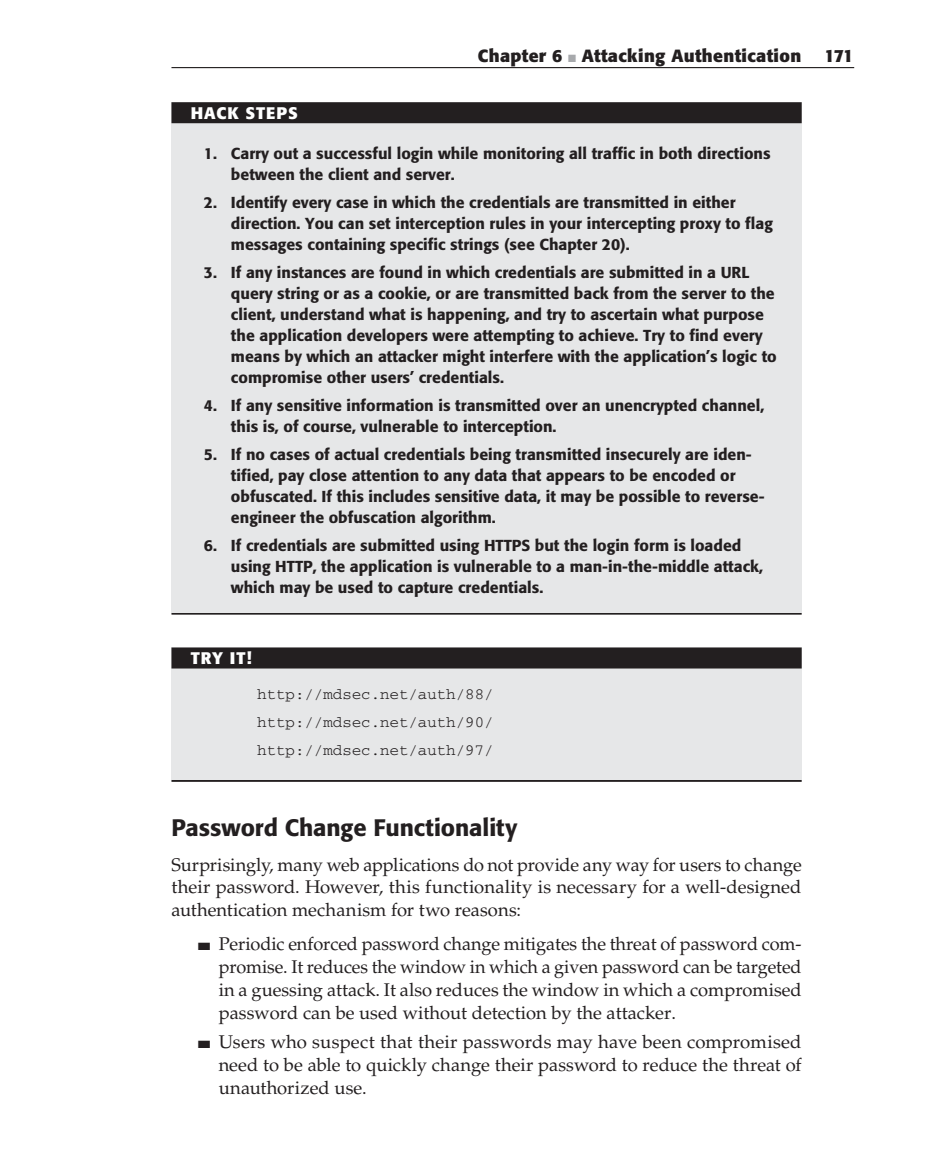
<style>
.page{position:relative;width:928px;height:1166px;background:#fff}
.page>*{position:absolute;margin:0;border:0;box-sizing:border-box;transform-origin:0 0}
.t1{font:500 23.62px "Formata";letter-spacing:-.005em;color:#231f20}
.t2{font:18.38px/22.8px "Palatino";color:#231f20;text-align:justify}
.t3{font:700 17.5px "Formata";letter-spacing:.02em;color:#231f20}
.t4{font:700 16.62px "Formata";letter-spacing:.065em;color:#fff}
.t5{font:500 15.75px/21px "Formata";color:#231f20}
.t6{font:15.75px/28px "Wiley Code";color:#231f20;text-align:justify}
.s1{color:#a7a9ac}
</style>
<div class="page">
<hr style="left:171px;top:67px;width:683px;height:1px;background:#231f20">
<hr style="left:171px;top:612px;width:630px;height:3px;background:#231f20">
<hr style="left:171px;top:780px;width:630px;height:2px;background:#231f20">
<div style="left:171px;top:102px;width:630px;height:510px;background:#e6e7e8"></div>
<div style="left:171px;top:102px;width:630px;height:21px;background:#231f20"></div>
<div style="left:171px;top:647px;width:630px;height:133px;background:#e6e7e8"></div>
<div style="left:171px;top:647px;width:630px;height:21px;background:#231f20"></div>
<p class="t3" style="left:478px;top:48px;width:325px">Chapter 6 <span class="s1">■</span> Attacking Authentication</p>
<p class="t3" style="left:824px;top:48px;width:30px">171</p>
<p class="t4" style="left:191px;top:106px;width:109px">HACK STEPS</p>
<p class="t5" style="left:231px;top:144px;width:541px;text-indent:-27px">1. Carry out a successful login while monitoring all traffic in both directions between the client and server.</p>
<p class="t5" style="left:231px;top:193px;width:543px;text-indent:-27px">2. Identify every case in which the credentials are transmitted in either direction. You can set interception rules in your intercepting proxy to flag messages containing specific strings (see Chapter 20).</p>
<p class="t5" style="left:231px;top:263px;width:547px;text-indent:-27px">3. If any instances are found in which credentials are submitted in a URL query string or as a cookie, or are transmitted back from the server to the client, understand what is happening, and try to ascertain what purpose the application developers were attempting to achieve. Try to find every means by which an attacker might interfere with the application’s logic to compromise other users’ credentials.</p>
<p class="t5" style="left:231px;top:396px;width:535px;text-indent:-27px">4. If any sensitive information is transmitted over an unencrypted channel, this is, of course, vulnerable to interception.</p>
<p class="t5" style="left:231px;top:445px;width:535px;text-indent:-27px">5. If no cases of actual credentials being transmitted insecurely are iden&shy;tified, pay close attention to any data that appears to be encoded or obfuscated. If this includes sensitive data, it may be possible to reverse&shy;engineer the obfuscation algorithm.</p>
<p class="t5" style="left:231px;top:536px;width:533px;text-indent:-27px">6. If credentials are submitted using HTTPS but the login form is loaded using HTTP, the application is vulnerable to a man-in-the-middle attack, which may be used to capture credentials.</p>
<p class="t4" style="left:191px;top:651px;width:62px">TRY IT!</p>
<p class="t6" style="left:257px;top:680px;width:238px">http://mdsec.net/auth/88/ http://mdsec.net/auth/90/ http://mdsec.net/auth/97/</p>
<h1 class="t1" style="left:171px;top:817px;width:347px">Password Change Functionality</h1>
<p class="t2" style="left:171px;top:855px;width:632px">Surprisingly, many web applications do not provide any way for users to change their password. However, this functionality is necessary for a well-designed authentication mechanism for two reasons:</p>
<p class="t2" style="left:219px;top:935px;width:584px;text-indent:-21px">■ Periodic enforced password change mitigates the threat of password com&shy;promise. It reduces the window in which a given password can be targeted in a guessing attack. It also reduces the window in which a compromised password can be used without detection by the attacker.</p>
<p class="t2" style="left:219px;top:1033px;width:584px;text-indent:-21px">■ Users who suspect that their passwords may have been compromised need to be able to quickly change their password to reduce the threat of unauthorized use.</p>
</div>
